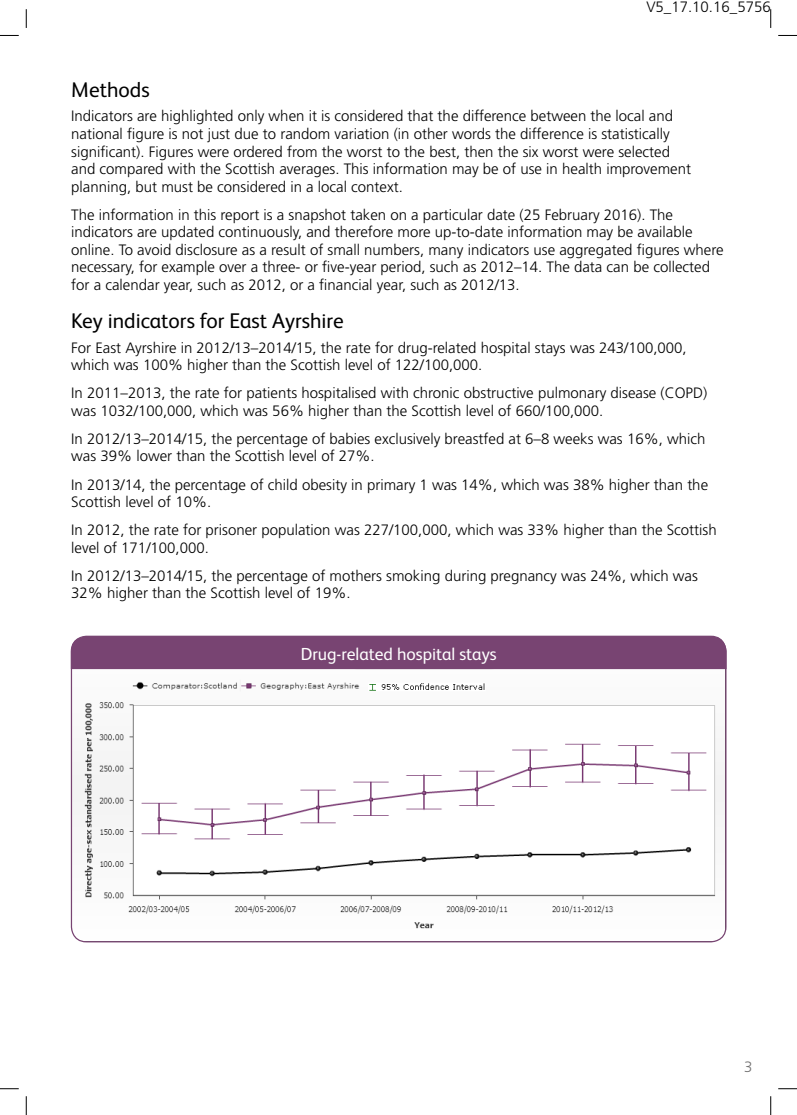
<style>
.page{position:relative;width:797px;height:1115px;background:#fff}
.page>*{position:absolute;margin:0;border:0;box-sizing:border-box;transform-origin:0 0}
.t1{font:21.25px "FS Albert";color:#000}
.t2{font:17.5px "FS Albert";color:#fff}
.t3{font:300 15px/17.5px "Frutiger LT Std";color:#000}
.t4{font:300 15px "Frutiger";color:#000}
.t5{font:300 15px "Frutiger LT Std";color:#706f6f}
</style>
<div class="page">
<img style="left:71px;top:669px;width:655px;height:272px">
<div style="left:71px;top:636px;width:655px;height:33px;background:#784472"></div>
<svg style="left:0;top:35px;width:19px;height:1px"></svg>
<svg style="left:778px;top:35px;width:19px;height:1px"></svg>
<svg style="left:0;top:1088px;width:19px;height:1px"></svg>
<svg style="left:778px;top:1088px;width:19px;height:1px"></svg>
<svg style="left:25px;top:9px;width:2px;height:19px"></svg>
<svg style="left:25px;top:1096px;width:2px;height:18px"></svg>
<svg style="left:770px;top:9px;width:1px;height:19px"></svg>
<svg style="left:770px;top:1096px;width:1px;height:18px"></svg>
<p class="t4" style="left:646px;top:-2px;width:126px">V5_17.10.16_5756</p>
<h1 class="t1" style="left:71px;top:75px;width:80px">Methods</h1>
<p class="t3" style="left:71px;top:108px;width:621px">Indicators are highlighted only when it is considered that the difference between the local and national figure is not just due to random variation (in other words the difference is statistically significant). Figures were ordered from the worst to the best, then the six worst were selected and compared with the Scottish averages. This information may be of use in health improvement planning, but must be considered in a local context.</p>
<p class="t3" style="left:71px;top:206px;width:654px">The information in this report is a snapshot taken on a particular date (25 February 2016). The indicators are updated continuously, and therefore more up-to-date information may be available online. To avoid disclosure as a result of small numbers, many indicators use aggregated figures where necessary, for example over a three- or five-year period, such as 2012–14. The data can be collected for a calendar year, such as 2012, or a financial year, such as 2012/13.</p>
<h1 class="t1" style="left:71px;top:306px;width:274px">Key indicators for East Ayrshire</h1>
<p class="t3" style="left:71px;top:339px;width:617px">For East Ayrshire in 2012/13–2014/15, the rate for drug-related hospital stays was 243/100,000, which was 100% higher than the Scottish level of 122/100,000.</p>
<p class="t3" style="left:71px;top:384px;width:637px">In 2011–2013, the rate for patients hospitalised with chronic obstructive pulmonary disease (COPD) was 1032/100,000, which was 56% higher than the Scottish level of 660/100,000.</p>
<p class="t3" style="left:71px;top:430px;width:635px">In 2012/13–2014/15, the percentage of babies exclusively breastfed at 6–8 weeks was 16%, which was 39% lower than the Scottish level of 27%.</p>
<p class="t3" style="left:71px;top:475px;width:638px">In 2013/14, the percentage of child obesity in primary 1 was 14%, which was 38% higher than the<br>Scottish level of 10%.</p>
<p class="t3" style="left:71px;top:521px;width:647px">In 2012, the rate for prisoner population was 227/100,000, which was 33% higher than the Scottish level of 171/100,000.</p>
<p class="t3" style="left:71px;top:567px;width:628px">In 2012/13–2014/15, the percentage of mothers smoking during pregnancy was 24%, which was<br>32% higher than the Scottish level of 19%.</p>
<p class="t2" style="left:301px;top:641px;width:197px">Drug-related hospital stays</p>
<p class="t5" style="left:744px;top:1057px;width:10px">3</p>
</div>
